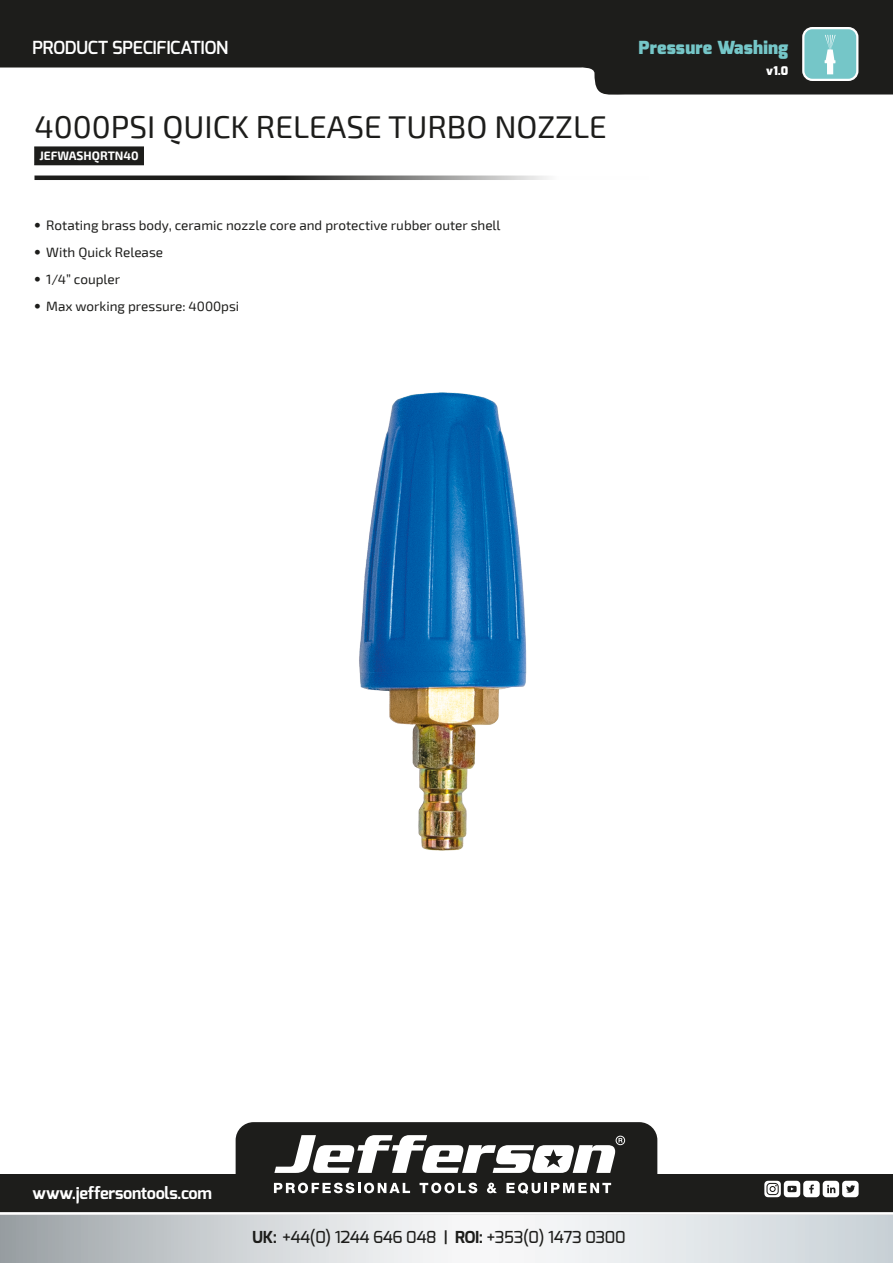
<style>
.page{position:relative;width:893px;height:1263px;background:#fff}
.page>*{position:absolute;margin:0;border:0;box-sizing:border-box;transform-origin:0 0}
.t1{font:31.5px "Exo 2";color:#1d1d1b}
.t2{font:600 18px "Exo";letter-spacing:-.02em;color:#fff}
.t3{font:900 18px "Exo";letter-spacing:.01em;color:#75c6c8}
.t4{font:500 16.5px "Exo";letter-spacing:-.02em;color:#1d1d1b}
.t5{font:700 16.5px "Exo";letter-spacing:-.02em;color:#fff}
.t6{font:13.5px "Exo 2";color:#1d1d1b}
.t7{font:700 12px "Exo 2";color:#fff}
.t8{font:900 12px "Exo";color:#fff}
.s1{font-family:"Helvetica Neue LT Std";font-weight:700}
.s2{font-weight:700}
.s3{font-weight:600}
</style>
<div class="page">
<div style="left:0;top:1175px;width:893px;height:39px;background:#1d1d1b"></div>
<svg style="left:0;top:0;width:893px;height:95px;fill:#1d1d1b"></svg>
<div style="left:236px;top:1122px;width:421px;height:72px;background:#1d1d1b"></div>
<div style="left:0;top:1211px;width:893px;height:7px;background:#1d1d1b;opacity:.75"></div>
<svg style="left:764px;top:1181px;width:95px;height:16px"></svg>
<svg style="left:0;top:1215px;width:893px;height:48px"></svg>
<svg style="left:274px;top:1183px;width:136px;height:10px"></svg>
<svg style="left:420px;top:1183px;width:57px;height:10px"></svg>
<svg style="left:487px;top:1183px;width:10px;height:10px"></svg>
<svg style="left:506px;top:1183px;width:105px;height:11px"></svg>
<svg style="left:274px;top:1135px;width:351px;height:38px"></svg>
<div style="left:803px;top:28px;width:54px;height:52px;background:#75c6c8;border-radius:9px"></div>
<div style="left:802px;top:27px;width:56px;height:54px;border:2px solid #fff;border-radius:9px"></div>
<svg style="left:34px;top:176px;width:514px;height:4px;background:#545453"></svg>
<svg style="left:825px;top:35px;width:11px;height:39px"></svg>
<div style="left:35px;top:147px;width:108px;height:18px;background:#1d1d1b"></div>
<img style="left:359px;top:392px;width:167px;height:459px">
<h2 class="t2" style="left:33px;top:36px;width:197px">PRODUCT SPECIFICATION</h2>
<p class="t1" style="left:34px;top:109px;width:574px">4000PSI QUICK RELEASE TURBO NOZZLE</p>
<p class="t7" style="left:39px;top:149px;width:101px">JEFWASHQRTN40</p>
<p class="t6" style="left:34px;top:217px;width:468px"><span class="s1">•</span> Rotating brass body, ceramic nozzle core and protective rubber outer shell</p>
<p class="t6" style="left:34px;top:244px;width:130px"><span class="s1">•</span> With Quick Release</p>
<p class="t6" style="left:34px;top:271px;width:88px"><span class="s1">•</span> 1/4” coupler</p>
<p class="t6" style="left:34px;top:298px;width:207px"><span class="s1">•</span> Max working pressure: 4000psi</p>
<p class="t3" style="left:639px;top:36px;width:151px">Pressure Washing</p>
<p class="t8" style="left:766px;top:63px;width:24px">v1.0</p>
<p class="t5" style="left:33px;top:1182px;width:181px">www.jeffersontools.com</p>
<p class="t4" style="left:252px;top:1227px;width:375px"><span class="s2">UK:</span> +44(0) 1244 646 048 <span class="s3">|</span> <span class="s2">ROI:</span> +353(0) 1473 0300</p>
</div>
